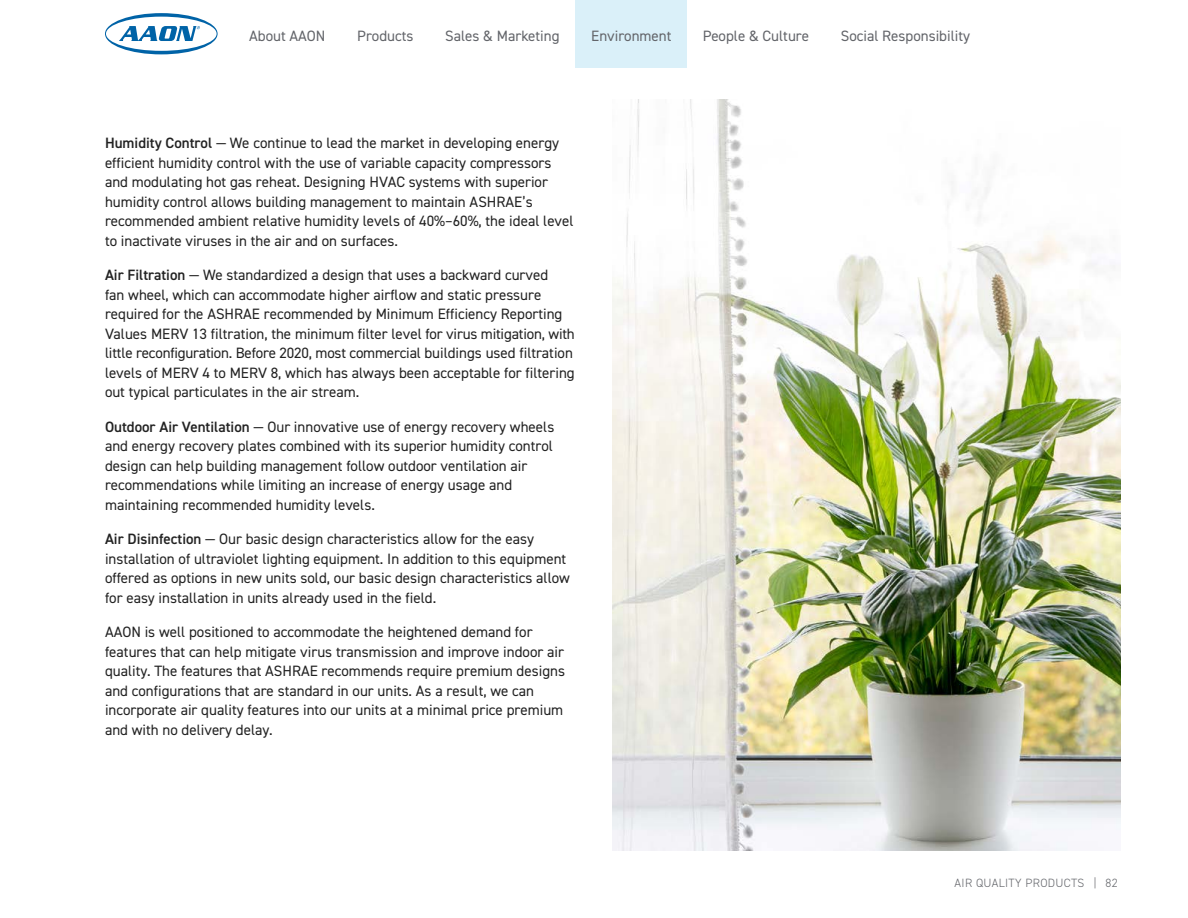
<style>
.page{position:relative;width:1188px;height:918px;background:#fff}
.page>*{position:absolute;margin:0;border:0;box-sizing:border-box;transform-origin:0 0}
.Body_Copy_-_10{font:15px/19.5px "DIN2014";color:#222}
.t1{font:15px "DIN2014";color:#63656a}
.t2{font:300 12px "DIN2014";letter-spacing:.03em;color:#63656a}
.s1{font-weight:600}
</style>
<div class="page">
<div style="left:576px;top:0;width:111px;height:68px;background:#daf0f9"></div>
<svg style="left:105px;top:13px;width:113px;height:41px"></svg>
<img style="left:613px;top:99px;width:507px;height:751px">
<p class="t1" style="left:249px;top:26px;width:78px">About AAON</p>
<p class="t1" style="left:357px;top:26px;width:58px">Products</p>
<p class="t1" style="left:445px;top:26px;width:116px">Sales &amp; Marketing</p>
<p class="t1" style="left:591px;top:26px;width:82px">Environment</p>
<p class="t1" style="left:703px;top:26px;width:108px">People &amp; Culture</p>
<p class="t1" style="left:841px;top:26px;width:131px">Social Responsibility</p>
<p class="Body_Copy_-_10" style="left:105px;top:133px;width:470px"><span class="s1">Humidity Control</span> — We continue to lead the market in developing energy efficient humidity control with the use of variable capacity compressors and modulating hot gas reheat. Designing HVAC systems with superior humidity control allows building management to maintain ASHRAE’s recommended ambient relative humidity levels of 40%–60%, the ideal level to inactivate viruses in the air and on surfaces.</p>
<p class="Body_Copy_-_10" style="left:105px;top:265px;width:471px"><span class="s1">Air Filtration</span> — We standardized a design that uses a backward curved<br>fan wheel, which can accommodate higher airflow and static pressure required for the ASHRAE recommended by Minimum Efficiency Reporting Values MERV 13 filtration, the minimum filter level for virus mitigation, with little reconfiguration. Before 2020, most commercial buildings used filtration levels of MERV 4 to MERV 8, which has always been acceptable for filtering out typical particulates in the air stream.</p>
<p class="Body_Copy_-_10" style="left:105px;top:416px;width:451px"><span class="s1">Outdoor Air Ventilation</span> — Our innovative use of energy recovery wheels and energy recovery plates combined with its superior humidity control design can help building management follow outdoor ventilation air recommendations while limiting an increase of energy usage and maintaining recommended humidity levels.</p>
<p class="Body_Copy_-_10" style="left:105px;top:529px;width:466px"><span class="s1">Air Disinfection</span> — Our basic design characteristics allow for the easy installation of ultraviolet lighting equipment. In addition to this equipment offered as options in new units sold, our basic design characteristics allow for easy installation in units already used in the field.</p>
<p class="Body_Copy_-_10" style="left:105px;top:622px;width:462px">AAON is well positioned to accommodate the heightened demand for features that can help mitigate virus transmission and improve indoor air quality. The features that ASHRAE recommends require premium designs and configurations that are standard in our units. As a result, we can incorporate air quality features into our units at a minimal price premium and with no delivery delay.</p>
<p class="t2" style="left:955px;top:875px;width:165px">AIR QUALITY PRODUCTS | 82</p>
</div>
